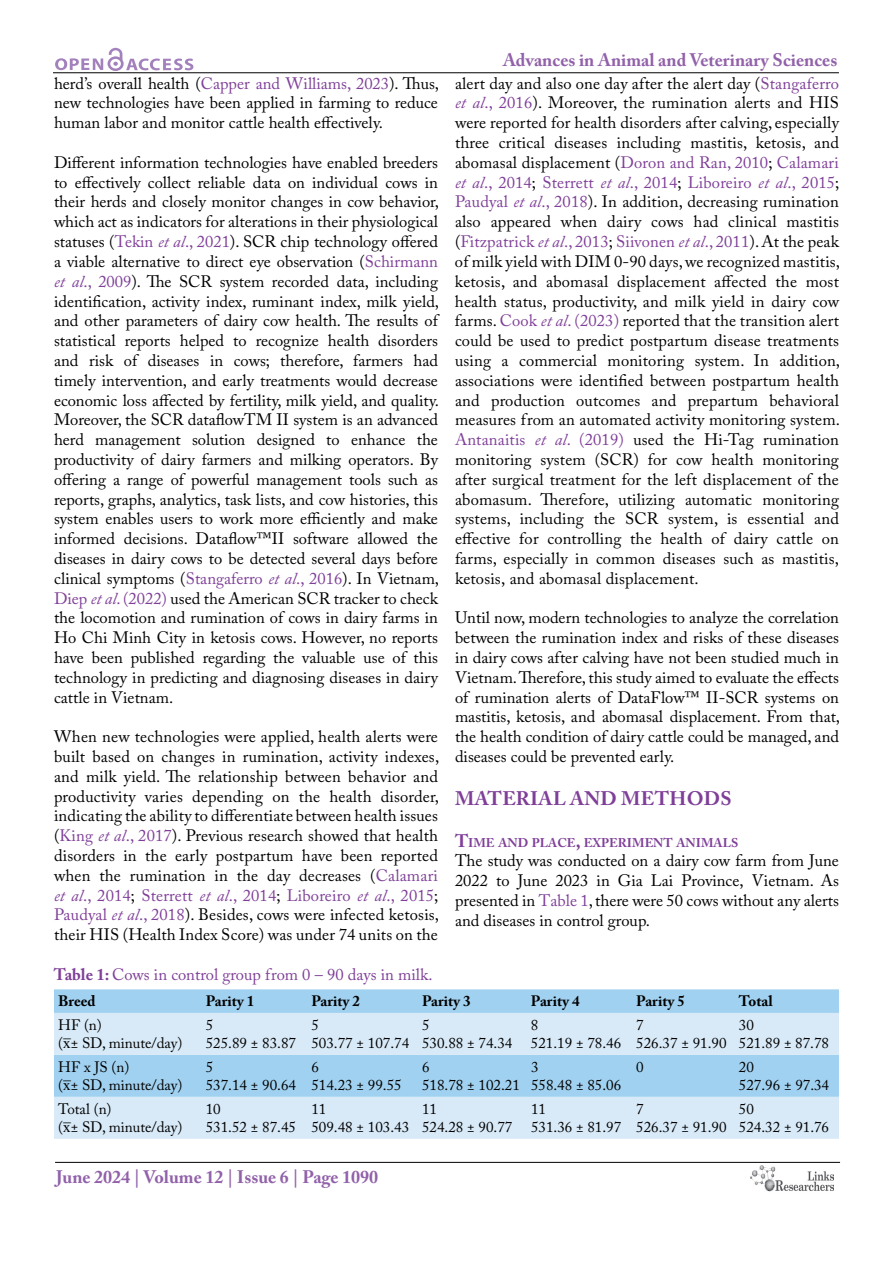
<style>
.page{position:relative;width:893px;height:1263px;background:#fff}
.page>*{position:absolute;margin:0;border:0;box-sizing:border-box;transform-origin:0 0}
.t1{font:700 19.5px "Adobe Caslon Pro";letter-spacing:.015em;color:#7f3f98}
.t2{font:700 18px "Adobe Caslon Pro";color:#9161a9}
.t3{font:16.5px/19.8px "Adobe Caslon Pro";color:#000;text-align:justify}
.t4{font:16.5px "Adobe Caslon Pro";color:#7f3f98}
.t5{font:15px/18px "Adobe Caslon Pro";color:#000}
.t6{font:700 15px "Adobe Caslon Pro";color:#000}
.t7{font:700 12.6px "Adobe Caslon Pro";color:#7f3f98}
.s1{color:#7f3f98}
.s2{font-style:italic;color:#7f3f98}
.s3{font-size:18px}
.s4{font-weight:700}
.s5{font-family:"Times New Roman"}
</style>
<div class="page">
<hr style="left:53px;top:72px;width:786px;height:1px;background:#000">
<hr style="left:55px;top:1162px;width:785px;height:1px;background:#000">
<svg style="left:55px;top:48px;width:138px;height:23px"></svg>
<img style="left:750px;top:1166px;width:83px;height:26px">
<div style="left:54px;top:989px;width:785px;height:24px;background:#a1d1f0"></div>
<svg style="left:54px;top:1013px;width:785px;height:126px;background:#c5e1f5"></svg>
<p class="t3" style="left:54px;top:73px;width:387px">herd’s overall health (<span class="s1">Capper and Williams, 2023</span>). Thus, new technologies have been applied in farming to reduce human labor and monitor cattle health effectively.</p>
<p class="t3" style="left:54px;top:152px;width:387px">Different information technologies have enabled breeders to effectively collect reliable data on individual cows in their herds and closely monitor changes in cow behavior, which act as indicators for alterations in their physiological statuses (<span class="s1">Tekin</span> <span class="s2">et al</span><span class="s1">., 2021</span>). SCR chip technology offered a viable alternative to direct eye observation (<span class="s1">Schirmann </span><span class="s2">et al</span><span class="s1">., 2009</span>). The SCR system recorded data, including identification, activity index, ruminant index, milk yield, and other parameters of dairy cow health. The results of statistical reports helped to recognize health disorders and risk of diseases in cows; therefore, farmers had timely intervention, and early treatments would decrease economic loss affected by fertility, milk yield, and quality.<br>Moreover, the SCR dataflowTM II system is an advanced herd management solution designed to enhance the productivity of dairy farmers and milking operators. By offering a range of powerful management tools such as reports, graphs, analytics, task lists, and cow histories, this system enables users to work more efficiently and make informed decisions. Dataflow™II software allowed the diseases in dairy cows to be detected several days before clinical symptoms (<span class="s1">Stangaferro</span> <span class="s2">et al</span><span class="s1">., 2016</span>). In Vietnam, <span class="s1">Diep</span> <span class="s2">et al</span><span class="s1">. (2022)</span> used the American SCR tracker to check the locomotion and rumination of cows in dairy farms in Ho Chi Minh City in ketosis cows. However, no reports have been published regarding the valuable use of this technology in predicting and diagnosing diseases in dairy cattle in Vietnam.</p>
<p class="t3" style="left:54px;top:726px;width:387px">When new technologies were applied, health alerts were built based on changes in rumination, activity indexes, and milk yield. The relationship between behavior and productivity varies depending on the health disorder, indicating the ability to differentiate between health issues (<span class="s1">King</span> <span class="s2">et al</span><span class="s1">., 2017</span>). Previous research showed that health disorders in the early postpartum have been reported when the rumination in the day decreases (<span class="s1">Calamari </span><span class="s2">et al</span><span class="s1">., 2014</span>; <span class="s1">Sterrett</span> <span class="s2">et al</span><span class="s1">., 2014</span>; <span class="s1">Liboreiro</span> <span class="s2">et al</span><span class="s1">., 2015</span>; <span class="s1">Paudyal</span> <span class="s2">et al</span><span class="s1">., 2018</span>). Besides, cows were infected ketosis, their HIS (Health Index Score) was under 74 units on the</p>
<p class="t2" style="left:503px;top:50px;width:336px">Advances in Animal and Veterinary Sciences</p>
<p class="t3" style="left:455px;top:73px;width:387px">alert day and also one day after the alert day (<span class="s1">Stangaferro </span><span class="s2">et al</span><span class="s1">., 2016</span>). Moreover, the rumination alerts and HIS were reported for health disorders after calving, especially three critical diseases including mastitis, ketosis, and abomasal displacement (<span class="s1">Doron and Ran, 2010</span>; <span class="s1">Calamari </span><span class="s2">et al</span><span class="s1">., 2014</span>; <span class="s1">Sterrett</span> <span class="s2">et al</span><span class="s1">., 2014</span>; <span class="s1">Liboreiro</span> <span class="s2">et al</span><span class="s1">., 2015</span>; <span class="s1">Paudyal</span> <span class="s2">et al</span><span class="s1">., 2018</span>). In addition, decreasing rumination also appeared when dairy cows had clinical mastitis (<span class="s1">Fitzpatrick</span> <span class="s2">et al</span><span class="s1">., 2013</span>; <span class="s1">Siivonen</span> <span class="s2">et al</span><span class="s1">., 2011</span>). At the peak of milk yield with DIM 0-90 days, we recognized mastitis, ketosis, and abomasal displacement affected the most health status, productivity, and milk yield in dairy cow farms. <span class="s1">Cook</span> <span class="s2">et al</span><span class="s1">. (2023)</span> reported that the transition alert could be used to predict postpartum disease treatments using a commercial monitoring system. In addition, associations were identified between postpartum health and production outcomes and prepartum behavioral measures from an automated activity monitoring system.<br><span class="s1">Antanaitis</span> <span class="s2">et al</span><span class="s1">. (2019)</span> used the Hi-Tag rumination monitoring system (SCR) for cow health monitoring after surgical treatment for the left displacement of the abomasum. Therefore, utilizing automatic monitoring systems, including the SCR system, is essential and effective for controlling the health of dairy cattle on farms, especially in common diseases such as mastitis, ketosis, and abomasal displacement.</p>
<p class="t3" style="left:455px;top:608px;width:387px">Until now, modern technologies to analyze the correlation between the rumination index and risks of these diseases in dairy cows after calving have not been studied much in Vietnam. Therefore, this study aimed to evaluate the effects of rumination alerts of DataFlow™ II-SCR systems on mastitis, ketosis, and abomasal displacement. From that, the health condition of dairy cattle could be managed, and diseases could be prevented early.</p>
<p class="t1" style="left:455px;top:787px;width:278px">MATERIAL AND METHODS</p>
<p class="t7" style="left:455px;top:835px;width:285px"><span class="s3">T</span>IME AND PLACE<span class="s3">,</span> EXPERIMENT ANIMALS</p>
<p class="t3" style="left:455px;top:851px;width:386px">The study was conducted on a dairy cow farm from June 2022 to June 2023 in Gia Lai Province, Vietnam. As presented in <span class="s1">Table 1</span>, there were 50 cows without any alerts and diseases in control group.</p>
<p class="t4" style="left:54px;top:964px;width:380px"><span class="s4">Table 1:</span> Cows in control group from 0 – 90 days in milk.</p>
<p class="t6" style="left:58px;top:992px;width:39px">Breed</p>
<p class="t6" style="left:206px;top:992px;width:50px">Parity 1</p>
<p class="t6" style="left:311px;top:992px;width:50px">Parity 2</p>
<p class="t6" style="left:422px;top:992px;width:50px">Parity 3</p>
<p class="t6" style="left:531px;top:992px;width:50px">Parity 4</p>
<p class="t6" style="left:636px;top:992px;width:50px">Parity 5</p>
<p class="t6" style="left:739px;top:992px;width:35px">Total</p>
<p class="t5" style="left:58px;top:1016px;width:126px">HF (n)<br>(<span class="s5">x̅</span>± SD, minute/day)</p>
<p class="t5" style="left:206px;top:1016px;width:92px">5<br>525.89 ± 83.87</p>
<p class="t5" style="left:311px;top:1016px;width:99px">5<br>503.77 ± 107.74</p>
<p class="t5" style="left:422px;top:1016px;width:92px">5<br>530.88 ± 74.34</p>
<p class="t5" style="left:531px;top:1016px;width:92px">8<br>521.19 ± 78.46</p>
<p class="t5" style="left:636px;top:1016px;width:92px">7<br>526.37 ± 91.90</p>
<p class="t5" style="left:739px;top:1016px;width:92px">30<br>521.89 ± 87.78</p>
<p class="t5" style="left:58px;top:1058px;width:126px">HF x JS (n)<br>(<span class="s5">x̅</span>± SD, minute/day)</p>
<p class="t5" style="left:206px;top:1058px;width:92px">5<br>537.14 ± 90.64</p>
<p class="t5" style="left:311px;top:1058px;width:92px">6<br>514.23 ± 99.55</p>
<p class="t5" style="left:422px;top:1058px;width:99px">6<br>518.78 ± 102.21</p>
<p class="t5" style="left:531px;top:1058px;width:92px">3<br>558.48 ± 85.06</p>
<p class="t5" style="left:636px;top:1058px;width:9px">0</p>
<p class="t5" style="left:739px;top:1058px;width:92px">20<br>527.96 ± 97.34</p>
<p class="t5" style="left:58px;top:1100px;width:126px">Total (n)<br>(<span class="s5">x̅</span>± SD, minute/day)</p>
<p class="t5" style="left:206px;top:1100px;width:92px">10<br>531.52 ± 87.45</p>
<p class="t5" style="left:311px;top:1100px;width:99px">11<br>509.48 ± 103.43</p>
<p class="t5" style="left:422px;top:1100px;width:92px">11<br>524.28 ± 90.77</p>
<p class="t5" style="left:531px;top:1100px;width:92px">11<br>531.36 ± 81.97</p>
<p class="t5" style="left:636px;top:1100px;width:92px">7<br>526.37 ± 91.90</p>
<p class="t5" style="left:739px;top:1100px;width:92px">50<br>524.32 ± 91.76</p>
<p class="t2" style="left:56px;top:1166px;width:324px">June 2024 | Volume 12 | Issue 6 | Page 1090</p>
</div>
